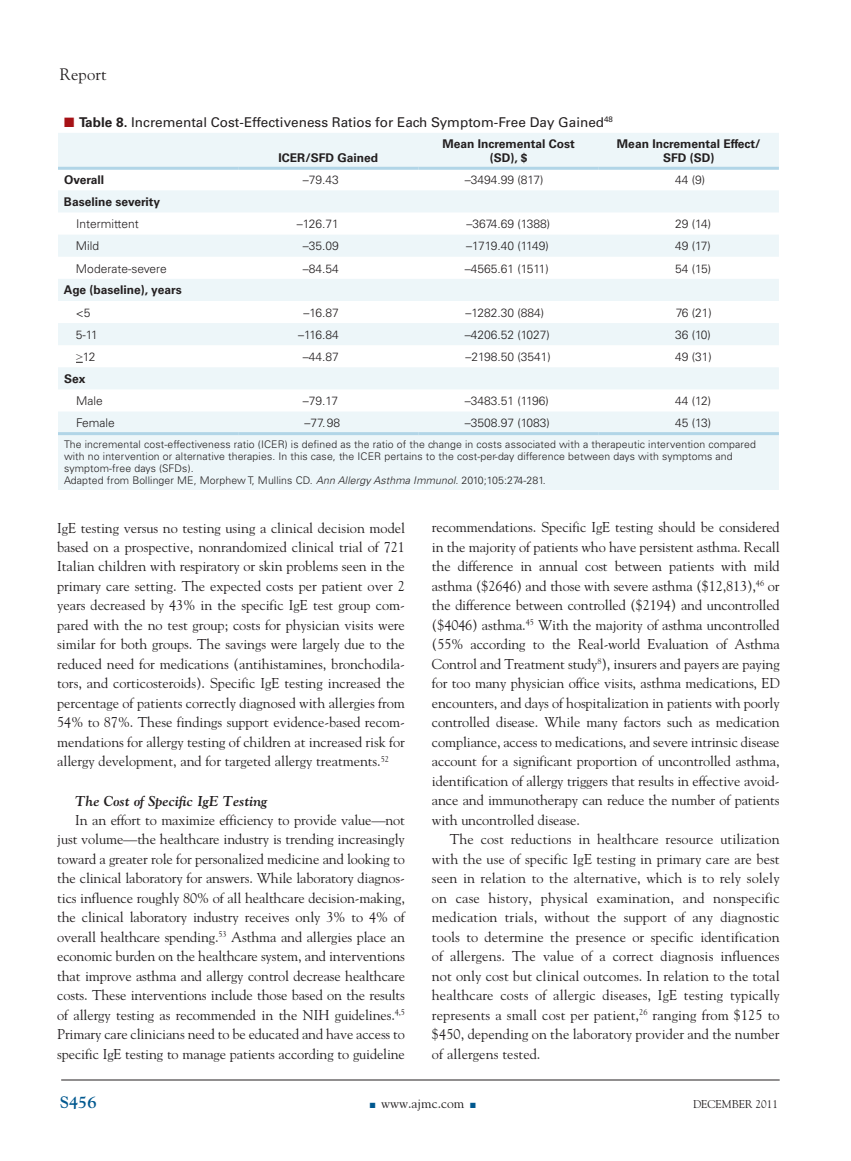
<style>
.page{position:relative;width:851px;height:1161px;background:#fff}
.page>*{position:absolute;margin:0;border:0;box-sizing:border-box;transform-origin:0 0}
.t1{font:16.5px "Goudy";color:#231f20}
.t2{font:700 16.5px "Goudy";color:#00588f}
.t3{font:14.25px/19.5px "Goudy";letter-spacing:-.01em;color:#231f20;text-align:justify}
.t4{font:italic 700 14.25px "Goudy";letter-spacing:-.005em;color:#231f20}
.t5{font:13.5px "Univers";color:#231f20}
.t6{font:13.5px "Goudy";color:#231f20}
.t7{font:300 12px "Univers";color:#231f20}
.t8{font:700 12px/14.4px "Univers";color:#231f20;text-align:center}
.t9{font:300 12px "Univers";letter-spacing:-.05em;color:#231f20}
.t10{font:11.25px "Goudy";color:#231f20}
.t11{font:300 10.5px/12px "Univers";letter-spacing:.01em;color:#231f20}
.s1{color:#a61216}
.s2{font-weight:700}
.s3{font-family:"Times New Roman";font-weight:400}
.s4{font-style:italic}
.s5{color:#00588f}
</style>
<div class="page">
<hr style="left:61px;top:1080px;width:718px;height:1px;background:#231f20">
<svg style="left:58px;top:133px;width:720px;height:357px;fill:#edf6f9"></svg>
<hr style="left:58px;top:167px;width:180px;height:3px;background:#b1d5e7">
<hr style="left:238px;top:167px;width:180px;height:3px;background:#b1d5e7">
<hr style="left:418px;top:167px;width:180px;height:3px;background:#b1d5e7">
<hr style="left:598px;top:167px;width:180px;height:3px;background:#b1d5e7">
<hr style="left:58px;top:432px;width:180px;height:3px;background:#b1d5e7">
<hr style="left:238px;top:432px;width:180px;height:3px;background:#b1d5e7">
<hr style="left:418px;top:432px;width:180px;height:3px;background:#b1d5e7">
<hr style="left:598px;top:432px;width:180px;height:3px;background:#b1d5e7">
<p class="t1" style="left:60px;top:64px;width:48px">Report</p>
<p class="t5" style="left:64px;top:114px;width:550px"><span class="s1">■</span> <span class="s2">Table 8.</span> Incremental Cost-Effectiveness Ratios for Each Symptom-Free Day Gained<sup>48</sup></p>
<p class="t8" style="left:278px;top:151px;width:101px">ICER/SFD Gained</p>
<p class="t8" style="left:442px;top:137px;width:134px">Mean Incremental Cost (SD), $</p>
<p class="t8" style="left:617px;top:137px;width:145px">Mean Incremental Effect/<br>SFD (SD)</p>
<p class="t8" style="left:64px;top:172px;width:42px">Overall</p>
<p class="t7" style="left:303px;top:173px;width:38px">–79.43</p>
<p class="t7" style="left:465px;top:173px;width:80px">–3494.99 (817)</p>
<p class="t7" style="left:675px;top:173px;width:32px">44 (9)</p>
<p class="t8" style="left:64px;top:194px;width:97px">Baseline severity</p>
<p class="t7" style="left:76px;top:217px;width:64px">Intermittent</p>
<p class="t7" style="left:297px;top:217px;width:44px">–126.71</p>
<p class="t7" style="left:466px;top:217px;width:85px">–3674.69 (1388)</p>
<p class="t7" style="left:675px;top:217px;width:38px">29 (14)</p>
<p class="t7" style="left:76px;top:239px;width:25px">Mild</p>
<p class="t7" style="left:303px;top:239px;width:38px">–35.09</p>
<p class="t9" style="left:466px;top:239px;width:84px">–1719.40 (1149)</p>
<p class="t7" style="left:675px;top:239px;width:37px">49 (17)</p>
<p class="t7" style="left:76px;top:261px;width:92px">Moderate-severe</p>
<p class="t7" style="left:303px;top:261px;width:38px">–84.54</p>
<p class="t7" style="left:464px;top:261px;width:86px">–4565.61 (1511)</p>
<p class="t7" style="left:675px;top:261px;width:38px">54 (15)</p>
<p class="t8" style="left:64px;top:283px;width:119px">Age (baseline), years</p>
<p class="t7" style="left:76px;top:305px;width:16px">&lt;5</p>
<p class="t7" style="left:303px;top:305px;width:37px">–16.87</p>
<p class="t7" style="left:465px;top:305px;width:80px">–1282.30 (884)</p>
<p class="t7" style="left:676px;top:305px;width:37px">76 (21)</p>
<p class="t7" style="left:76px;top:327px;width:23px">5-11</p>
<p class="t7" style="left:298px;top:327px;width:42px">–116.84</p>
<p class="t7" style="left:464px;top:327px;width:87px">–4206.52 (1027)</p>
<p class="t7" style="left:675px;top:327px;width:37px">36 (10)</p>
<p class="t7" style="left:76px;top:350px;width:21px"><span class="s3">&gt;</span>12</p>
<p class="t7" style="left:303px;top:350px;width:38px">–44.87</p>
<p class="t7" style="left:465px;top:350px;width:87px">–2198.50 (3541)</p>
<p class="t7" style="left:675px;top:350px;width:38px">49 (31)</p>
<p class="t8" style="left:64px;top:371px;width:23px">Sex</p>
<p class="t7" style="left:76px;top:394px;width:28px">Male</p>
<p class="t7" style="left:303px;top:394px;width:37px">–79.17</p>
<p class="t7" style="left:465px;top:394px;width:86px">–3483.51 (1196)</p>
<p class="t7" style="left:675px;top:394px;width:38px">44 (12)</p>
<p class="t7" style="left:76px;top:416px;width:40px">Female</p>
<p class="t7" style="left:304px;top:416px;width:37px">–77.98</p>
<p class="t7" style="left:464px;top:416px;width:87px">–3508.97 (1083)</p>
<p class="t7" style="left:675px;top:416px;width:38px">45 (13)</p>
<p class="t11" style="left:64px;top:438px;width:693px">The incremental cost-effectiveness ratio (ICER) is defined as the ratio of the change in costs associated with a therapeutic intervention compared with no intervention or alternative therapies. In this case, the ICER pertains to the cost-per-day difference between days with symptoms and symptom-free days (SFDs).<br>Adapted from Bollinger ME, Morphew T, Mullins CD. <span class="s4">Ann Allergy Asthma Immunol.</span> 2010;105:274-281.</p>
<p class="t3" style="left:57px;top:518px;width:349px">IgE testing versus no testing using a clinical decision model based on a prospective, nonrandomized clinical trial of 721<br>Italian children with respiratory or skin problems seen in the primary care setting. The expected costs per patient over 2 years decreased by 43% in the specific IgE test group com&shy;pared with the no test group; costs for physician visits were similar for both groups. The savings were largely due to the reduced need for medications (antihistamines, bronchodila&shy;tors, and corticosteroids). Specific IgE testing increased the percentage of patients correctly diagnosed with allergies from 54% to 87%. These findings support evidence-based recom&shy;mendations for allergy testing of children at increased risk for allergy development, and for targeted allergy treatments.<sup>52</sup></p>
<p class="t4" style="left:75px;top:792px;width:194px">The Cost of Specific IgE Testing</p>
<p class="t3" style="left:57px;top:810px;width:350px;text-indent:18px">In an effort to maximize efficiency to provide value—not just volume—the healthcare industry is trending increasingly toward a greater role for personalized medicine and looking to the clinical laboratory for answers. While laboratory diagnos&shy;tics influence roughly 80% of all healthcare decision-making, the clinical laboratory industry receives only 3% to 4% of overall healthcare spending.<sup>53</sup> Asthma and allergies place an economic burden on the healthcare system, and interventions that improve asthma and allergy control decrease healthcare costs. These interventions include those based on the results of allergy testing as recommended in the NIH guidelines.<sup>4,5<br></sup>Primary care clinicians need to be educated and have access to specific IgE testing to manage patients according to guideline</p>
<p class="t3" style="left:432px;top:518px;width:349px;text-align:left">recommendations. Specific IgE testing should be considered in the majority of patients who have persistent asthma. Recall the difference in annual cost between patients with mild asthma ($2646) and those with severe asthma ($12,813),<sup>46</sup> or the difference between controlled ($2194) and uncontrolled ($4046) asthma.<sup>45</sup> With the majority of asthma uncontrolled (55% according to the Real-world Evaluation of Asthma Control and Treatment study<sup>8</sup>), insurers and payers are paying for too many physician office visits, asthma medications, ED encounters, and days of hospitalization in patients with poorly controlled disease. While many factors such as medication compliance, access to medications, and severe intrinsic disease account for a significant proportion of uncontrolled asthma, identification of allergy triggers that results in effective avoid&shy;ance and immunotherapy can reduce the number of patients with uncontrolled disease.</p>
<p class="t3" style="left:432px;top:830px;width:349px;text-indent:18px">The cost reductions in healthcare resource utilization with the use of specific IgE testing in primary care are best seen in relation to the alternative, which is to rely solely on case history, physical examination, and nonspecific medication trials, without the support of any diagnostic tools to determine the presence or specific identification of allergens. The value of a correct diagnosis influences not only cost but clinical outcomes. In relation to the total healthcare costs of allergic diseases, IgE testing typically represents a small cost per patient,<sup>26</sup> ranging from $125 to $450, depending on the laboratory provider and the number of allergens tested.</p>
<p class="t2" style="left:60px;top:1092px;width:38px">S456</p>
<p class="t6" style="left:370px;top:1095px;width:107px"><span class="s5">■</span> www.ajmc.com <span class="s5">■</span></p>
<p class="t10" style="left:693px;top:1097px;width:7px">DEC</p>
<p class="t10" style="left:715px;top:1097px;width:64px">ember 2011</p>
</div>
